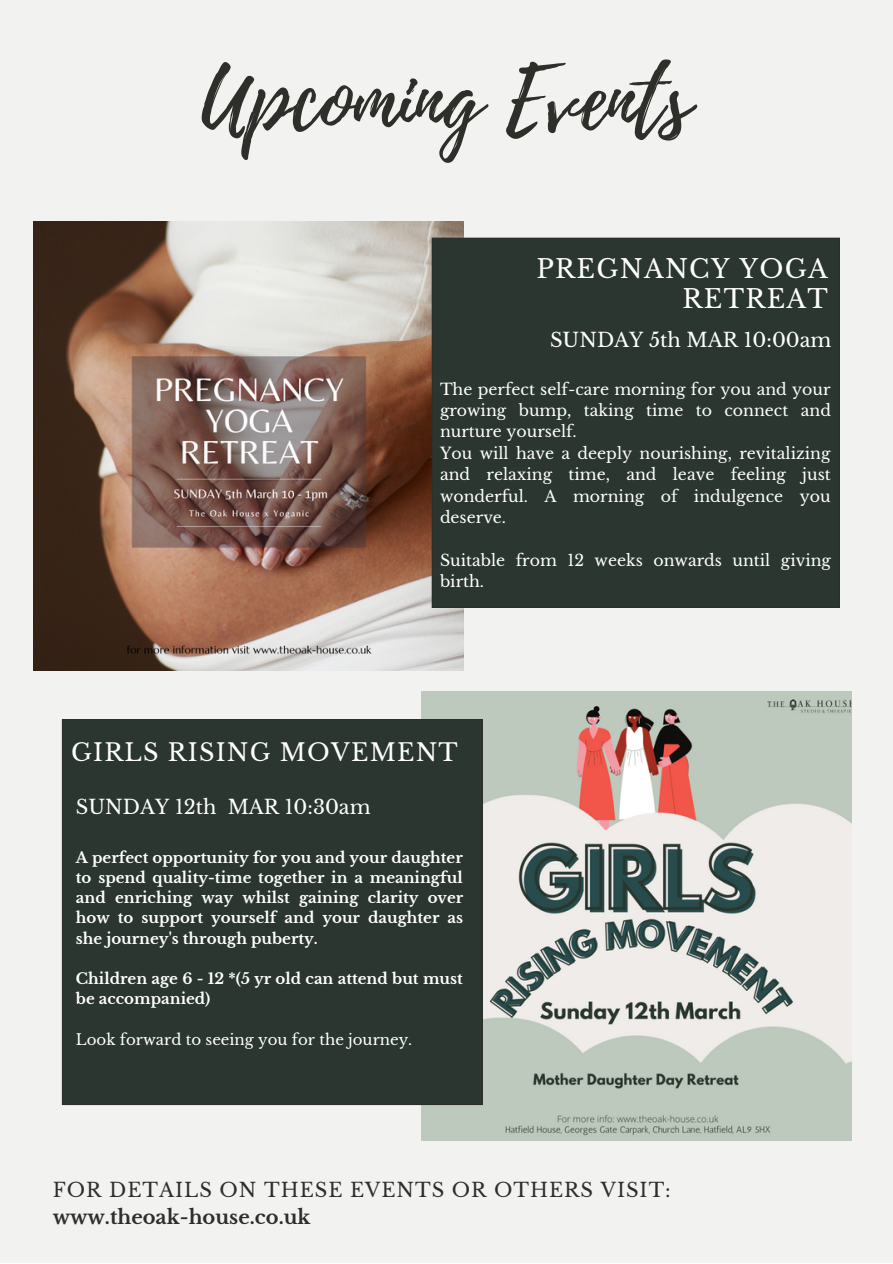
<style>
.page{position:relative;width:893px;height:1264px;background:#fff}
.page>*{position:absolute;margin:0;border:0;box-sizing:border-box;transform-origin:0 0}
.t1{font:85.5px "Playlist Script";color:#2e2e2a}
.t2{font:25.5px/30.3px "Libre Baskerville";letter-spacing:.05em;color:#fff;text-align:right}
.t3{font:24px "Libre Baskerville";letter-spacing:.05em;color:#fff}
.t4{font:19.5px "Libre Baskerville";color:#fff}
.t5{font:19.5px "Libre Baskerville";letter-spacing:.05em;color:#2e2e2a}
.t6{font:700 19.5px "Libre Baskerville";color:#2e2e2a}
.t7{font:15.75px/21.3px "Libre Baskerville";color:#fff}
.t8{font:700 15px/20.2px "Libre Baskerville";color:#fff;text-align:justify}
.t9{font:15px "Libre Baskerville";color:#fff}
</style>
<div class="page">
<div style="left:0;top:0;width:892px;height:1262px;background:#f2f3f0"></div>
<img style="left:421px;top:691px;width:430px;height:449px">
<img style="left:34px;top:221px;width:429px;height:449px">
<div style="left:62px;top:719px;width:421px;height:386px;background:#2a362f"></div>
<div style="left:431px;top:238px;width:408px;height:370px;background:#2a362f"></div>
<h1 class="t1" style="left:202px;top:38px;width:490px">Upcoming Events</h1>
<h2 class="t2" style="left:536px;top:254px;width:293px">PREGNANCY YOGA<br>RETREAT</h2>
<p class="t4" style="left:550px;top:328px;width:283px">SUNDAY 5th MAR 10:00am</p>
<p class="t7" style="left:440px;top:378px;width:392px">The perfect self-care morning for you and your growing bump, taking time to connect and nurture yourself.<br>You will have a deeply nourishing, revitalizing and relaxing time, and leave feeling just wonderful. A morning of indulgence you deserve.</p>
<p class="t7" style="left:440px;top:549px;width:392px">Suitable from 12 weeks onwards until giving birth.</p>
<h3 class="t3" style="left:71px;top:738px;width:388px">GIRLS RISING MOVEMENT</h3>
<p class="t4" style="left:76px;top:795px;width:296px">SUNDAY 12th MAR 10:30am</p>
<p class="t8" style="left:76px;top:847px;width:389px">A perfect opportunity for you and your daughter to spend quality-time together in a meaningful and enriching way whilst gaining clarity over how to support yourself and your daughter as she journey's through puberty.</p>
<p class="t8" style="left:76px;top:968px;width:388px">Children age 6 - 12 *(5 yr old can attend but must be accompanied)</p>
<p class="t9" style="left:76px;top:1030px;width:338px">Look forward to seeing you for the journey.</p>
<p class="t5" style="left:53px;top:1177px;width:619px">FOR DETAILS ON THESE EVENTS OR OTHERS VISIT:</p>
<p class="t6" style="left:53px;top:1205px;width:259px">www.theoak-house.co.uk</p>
</div>
